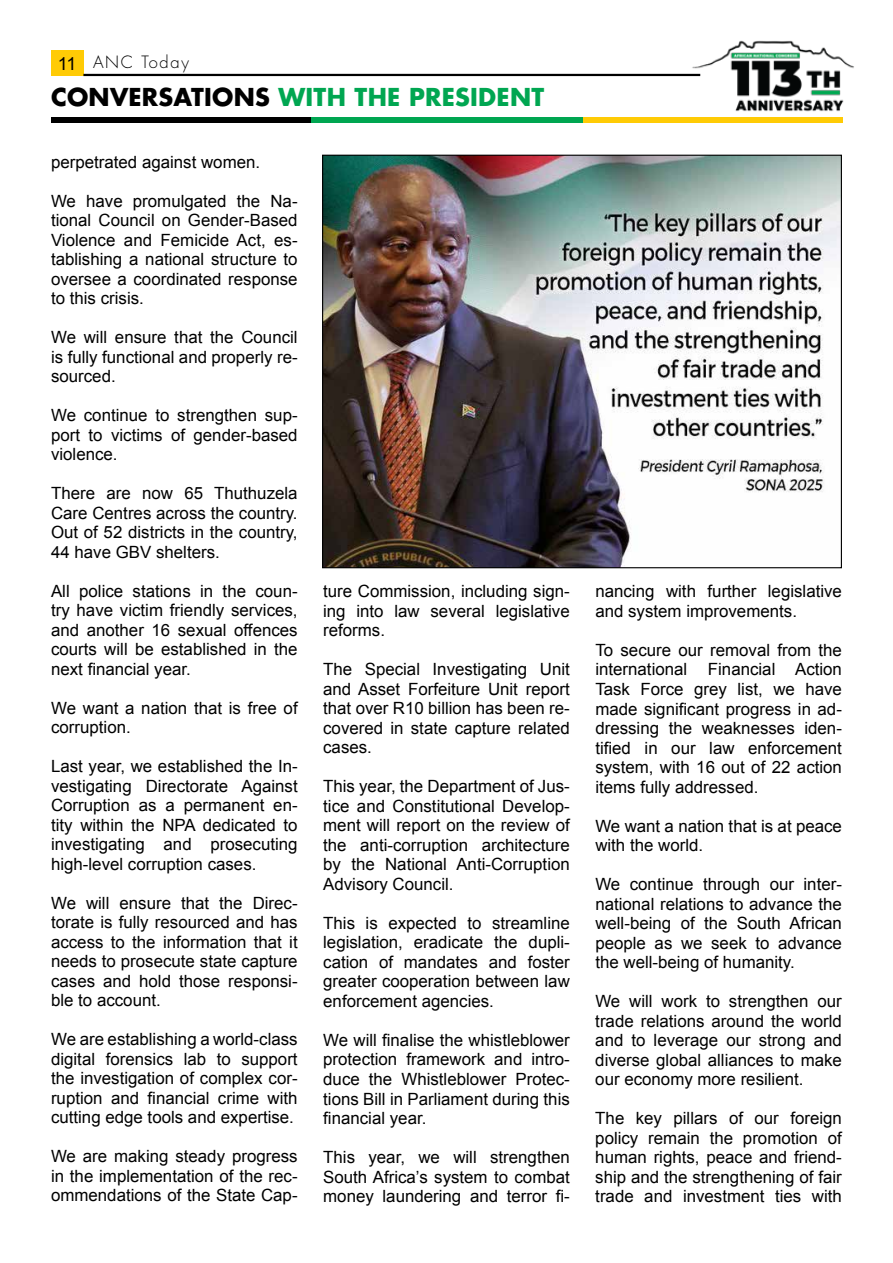
<style>
.page{position:relative;width:893px;height:1263px;background:#fff}
.page>*{position:absolute;margin:0;border:0;box-sizing:border-box;transform-origin:0 0}
.t1{font:700 24px "Futura Std";letter-spacing:.01em;color:#00a651}
.t2{font:16.8px/19.5px "Arial";color:#000;text-align:justify}
.t3{font:300 16.5px "Futura Std";letter-spacing:.1em;color:#000}
.s1{font-family:"Arial";font-weight:400;font-size:18px}
.s2{color:#000}
</style>
<div class="page">
<div style="left:51px;top:51px;width:32px;height:25px;background:#ffcb05"></div>
<div style="left:51px;top:117px;width:260px;height:6px;background:#000"></div>
<div style="left:311px;top:117px;width:272px;height:6px;background:#00a651"></div>
<div style="left:583px;top:117px;width:260px;height:6px;background:#ffcb05"></div>
<hr style="left:83px;top:74px;width:617px;height:2px;background:#000">
<img style="left:685px;top:40px;width:169px;height:72px">
<img style="left:324px;top:157px;width:516px;height:409px">
<p class="t3" style="left:58px;top:52px;width:133px"><span class="s1">11</span> ANC Today</p>
<h1 class="t1" style="left:51px;top:81px;width:495px"><span class="s2">CONVERSATIONS</span> WITH THE PRESIDENT</h1>
<p class="t2" style="left:51px;top:152px;width:211px">perpetrated against women.</p>
<p class="t2" style="left:51px;top:191px;width:248px">We have promulgated the Na&shy;tional Council on Gender-Based Violence and Femicide Act, es&shy;tablishing a national structure to oversee a coordinated response to this crisis.</p>
<p class="t2" style="left:51px;top:328px;width:248px">We will ensure that the Council is fully functional and properly re&shy;sourced.</p>
<p class="t2" style="left:51px;top:406px;width:248px">We continue to strengthen sup&shy;port to victims of gender-based violence.</p>
<p class="t2" style="left:51px;top:484px;width:248px">There are now 65 Thuthuzela Care Centres across the country.<br>Out of 52 districts in the country, 44 have GBV shelters.</p>
<p class="t2" style="left:51px;top:581px;width:248px">All police stations in the coun&shy;try have victim friendly services, and another 16 sexual offences courts will be established in the next financial year.</p>
<p class="t2" style="left:51px;top:698px;width:248px">We want a nation that is free of corruption.</p>
<p class="t2" style="left:51px;top:757px;width:248px">Last year, we established the In&shy;vestigating Directorate Against Corruption as a permanent en&shy;tity within the NPA dedicated to investigating and prosecuting high-level corruption cases.</p>
<p class="t2" style="left:51px;top:893px;width:248px">We will ensure that the Direc&shy;torate is fully resourced and has access to the information that it needs to prosecute state capture cases and hold those responsi&shy;ble to account.</p>
<p class="t2" style="left:51px;top:1030px;width:248px">We are establishing a world-class digital forensics lab to support the investigation of complex cor&shy;ruption and financial crime with cutting edge tools and expertise.</p>
<p class="t2" style="left:51px;top:1147px;width:248px">We are making steady progress in the implementation of the rec&shy;ommendations of the State Cap-</p>
<p class="t2" style="left:323px;top:582px;width:248px">ture Commission, including sign&shy;ing into law several legislative reforms.</p>
<p class="t2" style="left:323px;top:660px;width:248px">The Special Investigating Unit and Asset Forfeiture Unit report that over R10 billion has been re&shy;covered in state capture related cases.</p>
<p class="t2" style="left:323px;top:777px;width:248px">This year, the Department of Jus&shy;tice and Constitutional Develop&shy;ment will report on the review of the anti-corruption architecture by the National Anti-Corruption Advisory Council.</p>
<p class="t2" style="left:323px;top:913px;width:248px">This is expected to streamline legislation, eradicate the dupli&shy;cation of mandates and foster greater cooperation between law enforcement agencies.</p>
<p class="t2" style="left:323px;top:1030px;width:248px">We will finalise the whistleblower protection framework and intro&shy;duce the Whistleblower Protec&shy;tions Bill in Parliament during this financial year.</p>
<p class="t2" style="left:323px;top:1147px;width:248px">This year, we will strengthen South Africa’s system to combat money laundering and terror fi-</p>
<p class="t2" style="left:595px;top:582px;width:248px">nancing with further legislative and system improvements.</p>
<p class="t2" style="left:595px;top:640px;width:248px">To secure our removal from the international Financial Action Task Force grey list, we have made significant progress in ad&shy;dressing the weaknesses iden&shy;tified in our law enforcement system, with 16 out of 22 action items fully addressed.</p>
<p class="t2" style="left:595px;top:816px;width:248px">We want a nation that is at peace with the world.</p>
<p class="t2" style="left:595px;top:874px;width:248px">We continue through our inter&shy;national relations to advance the well-being of the South African people as we seek to advance the well-being of humanity.</p>
<p class="t2" style="left:595px;top:992px;width:248px">We will work to strengthen our trade relations around the world and to leverage our strong and diverse global alliances to make our economy more resilient.</p>
<p class="t2" style="left:595px;top:1109px;width:248px">The key pillars of our foreign policy remain the promotion of human rights, peace and friend&shy;ship and the strengthening of fair trade and investment ties with</p>
</div>
